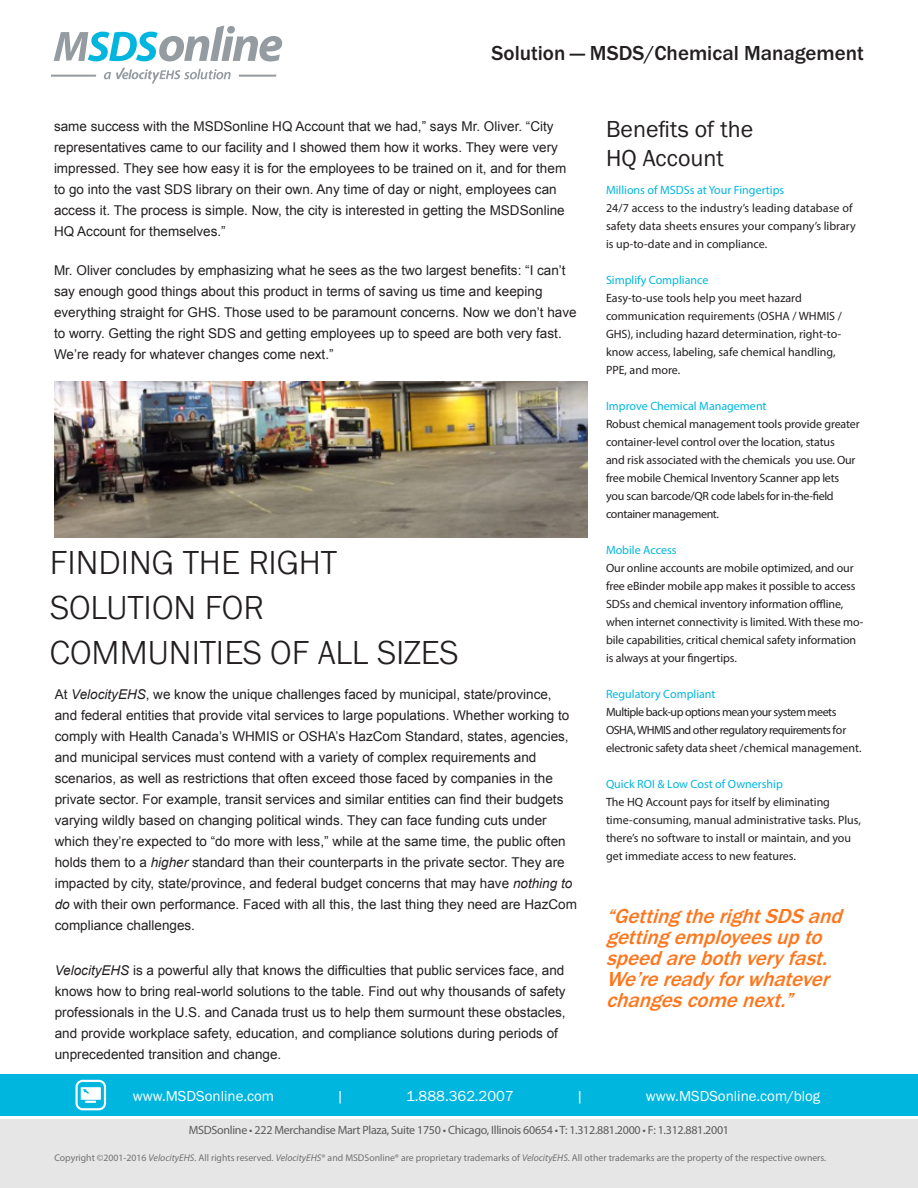
<style>
.page{position:relative;width:918px;height:1188px;background:#fff}
.page>*{position:absolute;margin:0;border:0;box-sizing:border-box;transform-origin:0 0}
.t1{font:300 34.5px/45px "Franklin Gothic URW";color:#231f20}
.t2{font:24px "Franklin Gothic URW Boo";color:#231f20}
.t3{font:italic 500 21px/21px "Franklin Gothic URW";color:#fd761c}
.t4{font:500 21px "Franklin Gothic URW";color:#231f20}
.t5{font:15px "Franklin Gothic URW Boo";color:#fff}
.t6{font:13.5px/21px "Arial";color:#231f20}
.t7{font:12px/18px "Myriad Pro";letter-spacing:-.01em;color:#231f20}
.t8{font:12px "Myriad Pro";color:#00b6de}
.t9{font:12px/18px "Myriad Pro";letter-spacing:-.04em;color:#231f20}
.t10{font:12px/18px "Myriad Pro";letter-spacing:.01em;color:#231f20}
.t11{font:12px "Myriad Pro";letter-spacing:-.025em;color:#5d5b5c}
.t12{font:12px "Myriad Pro";letter-spacing:-.03em;color:#231f20}
.t13{font:9.75px "Myriad Pro";color:#717074}
.s1{font-style:italic}
</style>
<div class="page">
<div style="left:0;top:1120px;width:918px;height:68px;background:#e6e6e6"></div>
<div style="left:0;top:1074px;width:918px;height:42px;background:#00b6de"></div>
<svg style="left:76px;top:1080px;width:30px;height:30px"></svg>
<svg style="left:54px;top:25px;width:228px;height:37px"></svg>
<svg style="left:104px;top:68px;width:127px;height:16px"></svg>
<hr style="left:239px;top:75px;width:37px;height:2px;background:#959ca1">
<hr style="left:51px;top:75px;width:45px;height:2px;background:#959ca1">
<img style="left:55px;top:382px;width:533px;height:156px">
<h3 class="t4" style="left:492px;top:40px;width:374px">Solution — MSDS/Chemical Management</h3>
<p class="t6" style="left:54px;top:116px;width:514px">same success with the MSDSonline HQ Account that we had,” says Mr. Oliver. “City representatives came to our facility and I showed them how it works. They were very impressed. They see how easy it is for the employees to be trained on it, and for them to go into the vast SDS library on their own. Any time of day or night, employees can access it. The process is simple. Now, the city is interested in getting the MSDSonline HQ Account for themselves.”</p>
<p class="t6" style="left:54px;top:260px;width:524px">Mr. Oliver concludes by emphasizing what he sees as the two largest benefits: “I can’t say enough good things about this product in terms of saving us time and keeping everything straight for GHS. Those used to be paramount concerns. Now we don’t have to worry. Getting the right SDS and getting employees up to speed are both very fast.<br>We’re ready for whatever changes come next.”</p>
<p class="t1" style="left:50px;top:539px;width:410px">FINDING THE RIGHT<br>SOLUTION FOR<br>COMMUNITIES OF ALL SIZES</p>
<p class="t6" style="left:55px;top:684px;width:524px">At <span class="s1">VelocityEHS</span>, we know the unique challenges faced by municipal, state/province, and federal entities that provide vital services to large populations. Whether working to comply with Health Canada’s WHMIS or OSHA’s HazCom Standard, states, agencies, and municipal services must contend with a variety of complex requirements and scenarios, as well as restrictions that often exceed those faced by companies in the private sector. For example, transit services and similar entities can find their budgets varying wildly based on changing political winds. They can face funding cuts under which they’re expected to “do more with less,” while at the same time, the public often holds them to a <span class="s1">higher</span> standard than their counterparts in the private sector. They are impacted by city, state/province, and federal budget concerns that may have <span class="s1">nothing to do</span> with their own performance. Faced with all this, the last thing they need are HazCom compliance challenges.</p>
<p class="t6" style="left:55px;top:960px;width:513px"><span class="s1">VelocityEHS</span> is a powerful ally that knows the difficulties that public services face, and knows how to bring real-world solutions to the table. Find out why thousands of safety professionals in the U.S. and Canada trust us to help them surmount these obstacles, and provide workplace safety, education, and compliance solutions during periods of unprecedented transition and change.</p>
<p class="t2" style="left:606px;top:115px;width:149px">Benefits of the</p>
<p class="t2" style="left:606px;top:143px;width:119px">HQ Account</p>
<p class="t8" style="left:606px;top:183px;width:180px">Millions of MSDSs at Your Fingertips</p>
<p class="t10" style="left:606px;top:199px;width:251px">24/7 access to the industry’s leading database of safety data sheets ensures your company’s library is up-to-date and in compliance.</p>
<p class="t8" style="left:606px;top:273px;width:104px">Simplify Compliance</p>
<p class="t7" style="left:606px;top:289px;width:197px">Easy-to-use tools help you meet hazard</p>
<p class="t7" style="left:606px;top:307px;width:237px;text-align:justify">communication requirements (OSHA / WHMIS / GHS), including hazard determination, right-to&shy;know access, labeling, safe chemical handling,</p>
<p class="t7" style="left:606px;top:361px;width:76px">PPE, and more.</p>
<p class="t8" style="left:606px;top:399px;width:162px">Improve Chemical Management</p>
<p class="t7" style="left:606px;top:415px;width:255px">Robust chemical management tools provide greater container-level control over the location, status</p>
<p class="t7" style="left:606px;top:451px;width:251px">and risk associated with the chemicals you use. Our free mobile Chemical Inventory Scanner app lets</p>
<p class="t7" style="left:606px;top:487px;width:229px">you scan barcode/QR code labels for in-the-field</p>
<p class="t12" style="left:606px;top:507px;width:115px">container management.</p>
<p class="t8" style="left:606px;top:543px;width:72px">Mobile Access</p>
<p class="t7" style="left:606px;top:559px;width:259px">Our online accounts are mobile optimized, and our free eBinder mobile app makes it possible to access SDSs and chemical inventory information offline, when internet connectivity is limited. With these mo&shy;bile capabilities, critical chemical safety information is always at your fingertips.</p>
<p class="t8" style="left:606px;top:687px;width:111px">Regulatory Compliant</p>
<p class="t9" style="left:606px;top:703px;width:257px">Multiple back-up options mean your system meets<br>OSHA, WHMIS and other regulatory requirements for electronic safety data sheet /chemical management.</p>
<p class="t8" style="left:606px;top:777px;width:178px">Quick ROI &amp; Low Cost of Ownership</p>
<p class="t7" style="left:606px;top:793px;width:257px">The HQ Account pays for itself by eliminating time-consuming, manual administrative tasks. Plus, there’s no software to install or maintain, and you get immediate access to new features.</p>
<p class="t3" style="left:606px;top:905px;width:244px">“GettingtherightSDSand gettingemployeesupto speedarebothveryfast.<br>We’rereadyforwhatever changescomenext.”</p>
<p class="t5" style="left:133px;top:1087px;width:143px">www.MSDSonline.com</p>
<p class="t5" style="left:336px;top:1087px;width:9px">|</p>
<p class="t5" style="left:406px;top:1087px;width:109px">1.888.362.2007</p>
<p class="t5" style="left:576px;top:1087px;width:9px">|</p>
<p class="t5" style="left:646px;top:1087px;width:176px">www.MSDSonline.com/blog</p>
<p class="t11" style="left:189px;top:1123px;width:542px">MSDSonline • 222 Merchandise Mart Plaza, Suite 1750 • Chicago, Illinois 60654 • T: 1.312.881.2000 • F: 1.312.881.2001</p>
<p class="t13" style="left:54px;top:1152px;width:773px">Copyright ©2001-2016 <span class="s1">VelocityEHS</span>. All rights reserved. <span class="s1">VelocityEHS</span>® and MSDSonline® are proprietary trademarks of <span class="s1">VelocityEHS</span>. All other trademarks are the property of the respective owners.</p>
</div>
